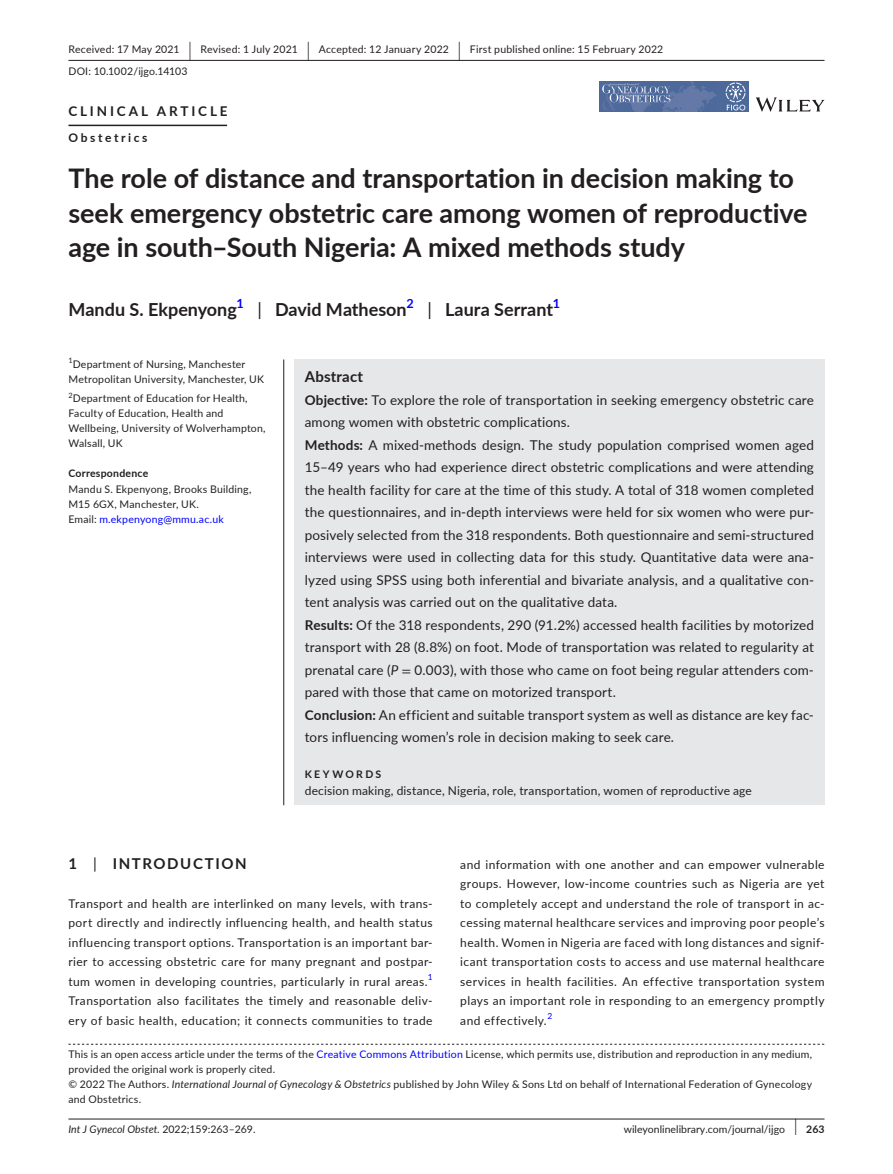
<style>
.page{position:relative;width:893px;height:1174px;background:#fff}
.page>*{position:absolute;margin:0;border:0;box-sizing:border-box;transform-origin:0 0}
.t1{font:700 27px/34.5px "Lato";color:#231f20}
.t2{font:700 18px "Lato";color:#231f20}
.t3{font:700 15px "Lato";letter-spacing:.1em;color:#231f20}
.t4{font:700 15px "Lato";letter-spacing:.015em;color:#231f20}
.t5{font:13.5px/22.5px "Lato";letter-spacing:.01em;color:#231f20}
.t6{font:700 13.5px "Lato";letter-spacing:.21em;color:#231f20}
.t7{font:700 12.6px "Lato";color:#00f}
.t8{font:12px/19.5px "Lato";letter-spacing:.035em;color:#231f20;text-align:justify}
.t9{font:12px "Lato";letter-spacing:.015em;color:#231f20}
.t10{font:700 12px "Lato";letter-spacing:.215em;color:#231f20}
.t11{font:10.5px/15px "Lato";letter-spacing:.02em;color:#231f20}
.t12{font:10.5px "Lato";color:#231f20}
.t13{font:italic 10.5px "Lato";color:#231f20}
.t14{font:700 10.5px "Lato";letter-spacing:.02em;color:#231f20}
.t15{font:700 10.5px "Lato";letter-spacing:.22em;color:#231f20}
.t16{font:8.4px "Lato";color:#00f}
.t17{font:7.35px "Lato";color:#231f20}
.s1{font-size:19.65px}
.s2{font-weight:400}
.s3{color:#00f}
.s4{font-weight:700}
.s5{font-style:italic}
.s6{font-family:"STIX"}
.s7{font-style:normal}
.s8{font-size:17.4px}
</style>
<div class="page">
<hr style="left:68px;top:1118px;width:756px;height:1px;background:#231f20">
<svg style="left:756px;top:97px;width:68px;height:15px"></svg>
<img style="left:599px;top:82px;width:149px;height:30px">
<svg style="left:602px;top:83px;width:68px;height:27px;background:#677ea9"></svg>
<svg style="left:726px;top:83px;width:19px;height:27px"></svg>
<hr style="left:68px;top:60px;width:756px;height:1px;background:#231f20">
<hr style="left:68px;top:125px;width:159px;height:1px;background:#231f20">
<svg style="left:68px;top:1043px;width:756px;height:1px"></svg>
<div style="left:294px;top:359px;width:530px;height:446px;background:#e6e7e9"></div>
<hr style="left:283px;top:359px;width:1px;height:446px;background:#231f20">
<p class="t11" style="left:68px;top:38px;width:596px;line-height:21.8px">Received: 17 May 2021 <span class="s1">|</span> Revised: 1 July 2021 <span class="s1">|</span> Accepted: 12 January 2022 <span class="s1">|</span> First published online: 15 February 2022<br>DOI: 10.1002/ijgo.14103</p>
<p class="t6" style="left:68px;top:101px;width:161px">CLINICAL ARTICLE</p>
<p class="t10" style="left:68px;top:129px;width:81px">Obstetrics</p>
<h1 class="t1" style="left:68px;top:160px;width:741px">The role of distance and transportation in decision making to seek emergency obstetric care among women of reproductive age in south–South Nigeria: A mixed methods study</h1>
<h2 class="t2" style="left:68px;top:296px;width:170px">Mandu S. Ekpenyong</h2>
<p class="t7" style="left:237px;top:294px;width:9px">1</p>
<h2 class="t2" style="left:257px;top:296px;width:151px"><span class="s2">|</span> David Matheson</h2>
<p class="t7" style="left:407px;top:294px;width:9px">2</p>
<h2 class="t2" style="left:427px;top:296px;width:127px"><span class="s2">|</span> Laura Serrant</h2>
<p class="t7" style="left:553px;top:294px;width:9px">1</p>
<p class="t17" style="left:68px;top:355px;width:6px">1</p>
<p class="t11" style="left:68px;top:356px;width:197px;text-indent:4px">Department of Nursing, Manchester<br>Metropolitan University, Manchester, UK</p>
<p class="t17" style="left:68px;top:390px;width:6px">2</p>
<p class="t11" style="left:68px;top:391px;width:199px;text-indent:4px">Department of Education for Health,<br>Faculty of Education, Health and<br>Wellbeing, University of Wolverhampton,<br>Walsall, UK</p>
<p class="t14" style="left:68px;top:466px;width:81px">Correspondence</p>
<p class="t11" style="left:68px;top:481px;width:184px">Mandu S. Ekpenyong, Brooks Building,<br>M15 6GX, Manchester, UK.<br>Email: <span class="s3">m.ekpenyong@mmu.ac.uk</span></p>
<p class="t4" style="left:305px;top:365px;width:60px">Abstract</p>
<p class="t5" style="left:305px;top:388px;width:511px"><span class="s4">Objective:</span> To explore the role of transportation in seeking emergency obstetric care among women with obstetric complications.<br><span class="s4">Methods:</span> A mixed-methods design. The study population comprised women aged 15–49 years who had experience direct obstetric complications and were attending the health facility for care at the time of this study. A total of 318 women completed the questionnaires, and in-depth interviews were held for six women who were pur&shy;posively selected from the 318 respondents. Both questionnaire and semi-structured interviews were used in collecting data for this study. Quantitative data were ana&shy;lyzed using SPSS using both inferential and bivariate analysis, and a qualitative con&shy;tent analysis was carried out on the qualitative data.<br><span class="s4">Results:</span> Of the 318 respondents, 290 (91.2%) accessed health facilities by motorized transport with 28 (8.8%) on foot. Mode of transportation was related to regularity at prenatal care (<span class="s5">P</span> <span class="s6">=</span> 0.003), with those who came on foot being regular attenders com&shy;pared with those that came on motorized transport.<br><span class="s4">Conclusion:</span> An efficient and suitable transport system as well as distance are key fac&shy;tors influencing women’s role in decision making to seek care.</p>
<p class="t15" style="left:305px;top:766px;width:78px">KEYWORDS</p>
<p class="t9" style="left:305px;top:781px;width:449px">decision making, distance, Nigeria, role, transportation, women of reproductive age</p>
<p class="t3" style="left:68px;top:852px;width:180px">1 <span class="s2">|</span> INTRODUCTION</p>
<p class="t8" style="left:68px;top:893px;width:366px">Transport and health are interlinked on many levels, with trans&shy;port directly and indirectly influencing health, and health status influencing transport options. Transportation is an important bar&shy;rier to accessing obstetric care for many pregnant and postpar&shy;tum women in developing countries, particularly in rural areas.</p>
<p class="t16" style="left:428px;top:971px;width:6px">1</p>
<p class="t8" style="left:68px;top:990px;width:366px">Transportation also facilitates the timely and reasonable deliv&shy;ery of basic health, education; it connects communities to trade</p>
<p class="t8" style="left:460px;top:854px;width:366px">and information with one another and can empower vulnerable groups. However, low-income countries such as Nigeria are yet to completely accept and understand the role of transport in ac&shy;cessing maternal healthcare services and improving poor people’s health. Women in Nigeria are faced with long distances and signif&shy;icant transportation costs to access and use maternal healthcare services in health facilities. An effective transportation system plays an important role in responding to an emergency promptly and effectively.<sup>2</sup></p>
<p class="t11" style="left:68px;top:1046px;width:745px">This is an open access article under the terms of the <span class="s3">Creative Commons Attribution</span> License, which permits use, distribution and reproduction in any medium, provided the original work is properly cited.<br>© 2022 The Authors. <span class="s5">International Journal of Gynecology &amp; Obstetrics</span> published by John Wiley &amp; Sons Ltd on behalf of International Federation of Gynecology and Obstetrics.</p>
<p class="t13" style="left:68px;top:1121px;width:189px">Int J Gynecol Obstet. <span class="s7">2022;159:263–269.</span></p>
<p class="t12" style="left:624px;top:1121px;width:202px">wileyonlinelibrary.com/journal/ijgo <span class="s8">|</span> <span class="s4">263</span></p>
</div>
